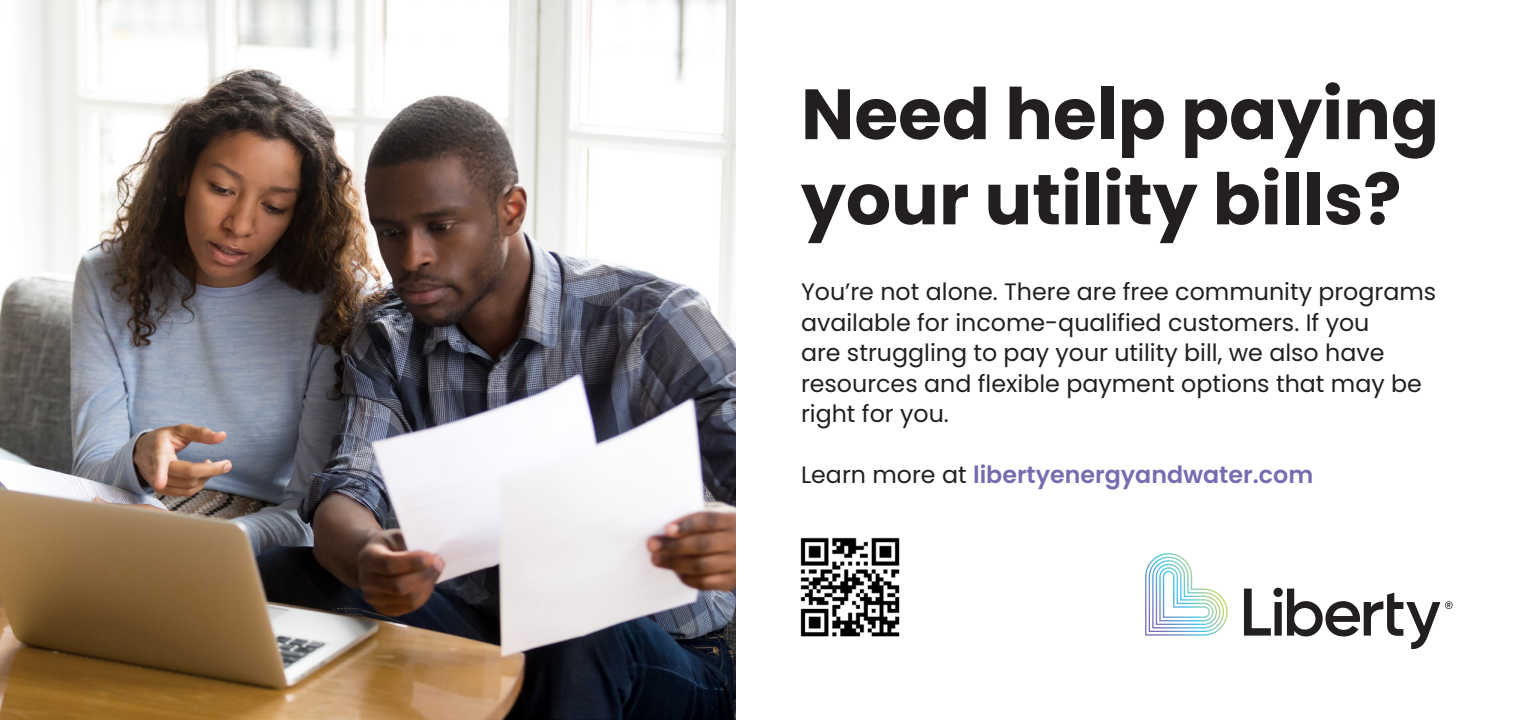
<style>
.page{position:relative;width:1530px;height:720px;background:#fff}
.page>*{position:absolute;margin:0;border:0;box-sizing:border-box;transform-origin:0 0}
.t1{font:700 71px/85.2px "Poppins";color:#231f20}
.t2{font:23.75px/30.5px "Poppins";color:#231f20}
.t3{font:600 23.75px "Poppins";color:#786bb0}
.s1{font-weight:400;color:#231f20}
</style>
<div class="page">
<img style="left:0;top:0;width:736px;height:720px">
<svg style="left:1145px;top:553px;width:83px;height:83px"></svg>
<svg style="left:1244px;top:588px;width:209px;height:61px"></svg>
<img style="left:800px;top:537px;width:100px;height:100px">
<p class="t1" style="left:801px;top:72px;width:640px">Need help paying your utility bills?</p>
<p class="t2" style="left:801px;top:277px;width:637px">You’re not alone. There are free community programs available for income-qualified customers. If you<br>are struggling to pay your utility bill, we also have resources and flexible payment options that may be right for you.</p>
<p class="t3" style="left:801px;top:461px;width:514px"><span class="s1">Learn more at</span> libertyenergyandwater.com</p>
</div>
